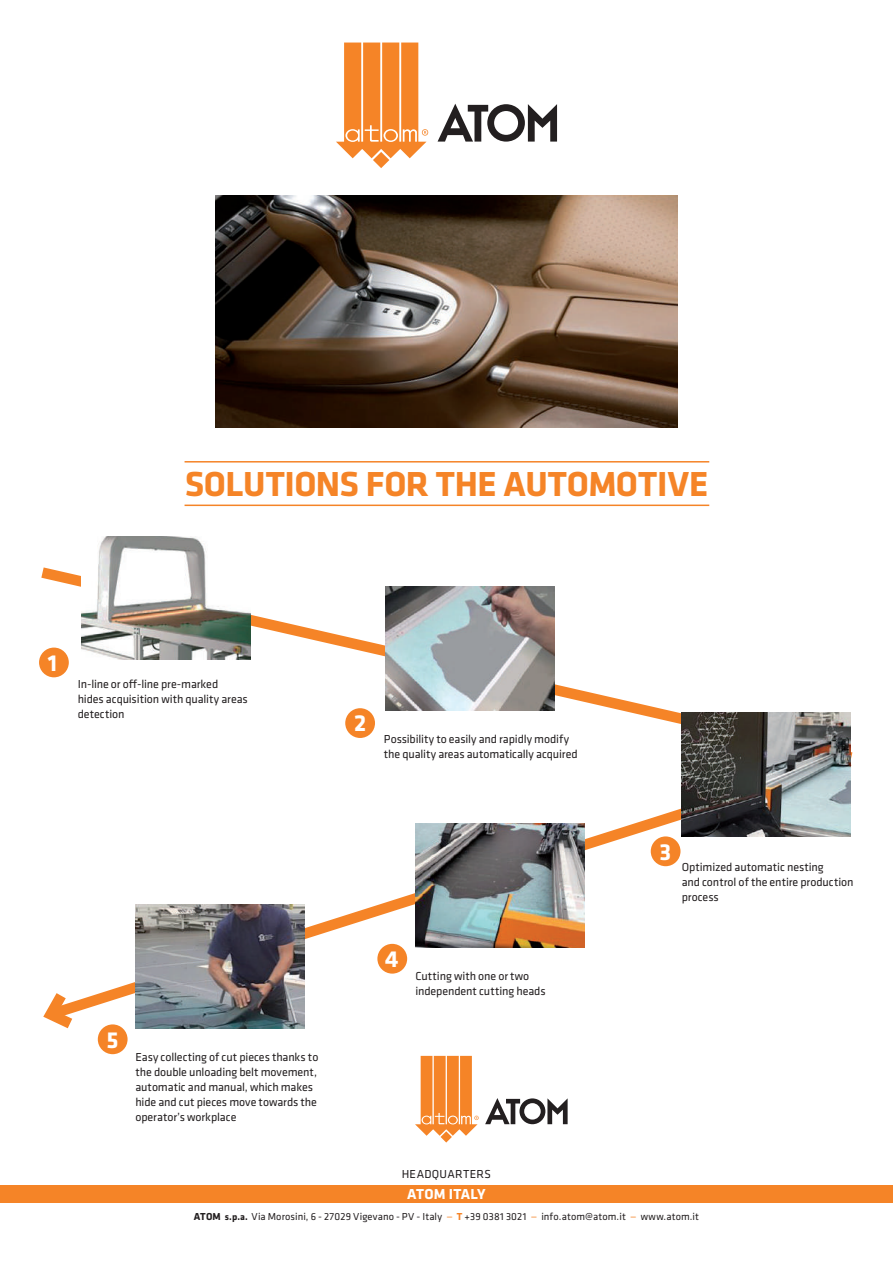
<style>
.page{position:relative;width:893px;height:1263px;background:#fff}
.page>*{position:absolute;margin:0;border:0;box-sizing:border-box;transform-origin:0 0}
.t1{font:700 36px "Klavika";letter-spacing:-.005em;color:#f58427}
.t2{font:700 24px "Klavika";color:#fff}
.t3{font:700 15px "Klavika";color:#fff}
.t4{font:12px/15px "Klavika";letter-spacing:-.01em;color:#231f20}
.t5{font:12px "Klavika";letter-spacing:.025em;color:#231f20}
.t6{font:10.5px "Klavika";letter-spacing:.015em;color:#231f20}
.t7{font:700 10.5px "Klavika";color:#231f20}
.s1{font-weight:700;font-size:9.75px}
.s2{color:#f58427}
.s3{font-weight:700;color:#f58427}
</style>
<div class="page">
<svg style="left:84px;top:770px;width:767px;height:257px"></svg>
<svg style="left:43px;top:993px;width:41px;height:36px"></svg>
<svg style="left:39px;top:567px;width:814px;height:203px"></svg>
<svg style="left:438px;top:104px;width:119px;height:38px"></svg>
<svg style="left:336px;top:43px;width:92px;height:125px"></svg>
<img style="left:215px;top:195px;width:463px;height:232px">
<img style="left:81px;top:536px;width:169px;height:124px">
<div style="left:39px;top:648px;width:30px;height:29px;background:#f58427;border-radius:50%"></div>
<img style="left:386px;top:587px;width:169px;height:123px">
<div style="left:345px;top:708px;width:30px;height:30px;background:#f58427;border-radius:50%"></div>
<img style="left:682px;top:713px;width:169px;height:123px">
<div style="left:651px;top:836px;width:29px;height:30px;background:#f58427;border-radius:50%"></div>
<img style="left:415px;top:824px;width:169px;height:123px">
<div style="left:377px;top:944px;width:30px;height:29px;background:#f58427;border-radius:50%"></div>
<img style="left:135px;top:905px;width:170px;height:123px">
<div style="left:98px;top:1024px;width:30px;height:30px;background:#f58427;border-radius:50%"></div>
<hr style="left:185px;top:461px;width:524px;height:1px;background:#f58427">
<hr style="left:185px;top:505px;width:524px;height:1px;background:#f58427">
<div style="left:0;top:1185px;width:893px;height:17px;background:#f58427"></div>
<svg style="left:485px;top:1098px;width:83px;height:26px"></svg>
<svg style="left:415px;top:1056px;width:64px;height:86px"></svg>
<h1 class="t1" style="left:185px;top:465px;width:525px">SOLUTIONS FOR THE AUTOMOTIVE</h1>
<h2 class="t2" style="left:48px;top:650px;width:11px">1</h2>
<p class="t4" style="left:78px;top:677px;width:172px">In-line or off-line pre-marked<br>hides acquisition with quality areas detection</p>
<h2 class="t2" style="left:354px;top:710px;width:14px">2</h2>
<p class="t4" style="left:384px;top:731px;width:195px">Possibility to easily and rapidly modify the quality areas automatically acquired</p>
<h2 class="t2" style="left:660px;top:839px;width:13px">3</h2>
<p class="t4" style="left:682px;top:860px;width:173px">Optimized automatic nesting<br>and control of the entire production process</p>
<h2 class="t2" style="left:107px;top:1026px;width:13px">5</h2>
<p class="t4" style="left:135px;top:1049px;width:184px">Easy collecting of cut pieces thanks to the double unloading belt movement, automatic and manual, which makes hide and cut pieces move towards the operator’s workplace</p>
<h2 class="t2" style="left:385px;top:946px;width:15px">4</h2>
<p class="t4" style="left:415px;top:968px;width:132px">Cutting with one or two independent cutting heads</p>
<p class="t5" style="left:402px;top:1167px;width:91px">Headquarters</p>
<p class="t3" style="left:407px;top:1186px;width:20px">ATOM</p>
<p class="t3" style="left:449px;top:1186px;width:38px">ITALY</p>
<p class="t7" style="left:194px;top:1211px;width:14px">ATOM</p>
<p class="t6" style="left:225px;top:1211px;width:476px"><span class="s1">S.P.A.</span> Via Morosini, 6 - 27029 Vigevano - PV - Italy <span class="s2">—</span> <span class="s3">T</span> +39 0381 3021 <span class="s2">—</span> info.atom@atom.it <span class="s2">—</span> www.atom.it</p>
</div>
